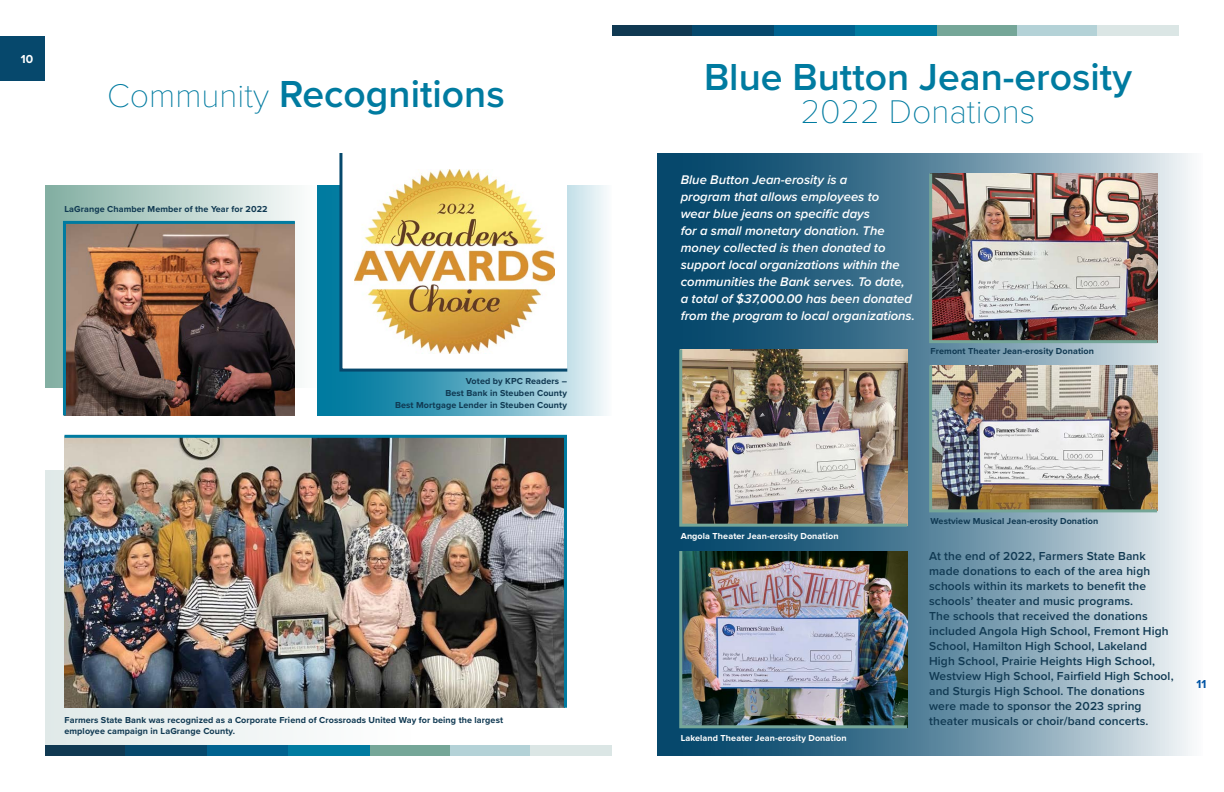
<style>
.page{position:relative;width:1224px;height:792px;background:#fff}
.page>*{position:absolute;margin:0;border:0;box-sizing:border-box;transform-origin:0 0}
.t1{font:600 39px "Proxima Nova";color:#007ba0}
.t2{font:100 34px "Proxima Nova T";color:#007ba0}
.t3{font:italic 600 13px/17px "Proxima Nova";color:#fff}
.t4{font:600 12px/15px "Proxima Nova";letter-spacing:.01em;color:#103952}
.t5{font:700 12px "Proxima Nova";color:#fff}
.t6{font:700 12px "Proxima Nova";color:#0054a4}
.t7{font:700 9px/12px "Proxima Nova";letter-spacing:.01em;color:#103952;text-align:right}
.t8{font:700 9px "Proxima Nova";letter-spacing:.01em;color:#fff}
.s1{font-family:"Proxima Nova T";font-weight:100;font-size:34px}
</style>
<div class="page">
<svg style="left:317px;top:185px;width:290px;height:230px;background:#73b6ca"></svg>
<div style="left:45px;top:471px;width:365px;height:285px;background:linear-gradient(to right,#e0e9e8,#fefefe)"></div>
<svg style="left:657px;top:153px;width:535px;height:603px;background:#6890a6"></svg>
<div style="left:45px;top:185px;width:272px;height:202px;background:linear-gradient(to right,#81aea1,#fdfdfd)"></div>
<div style="left:0;top:36px;width:45px;height:45px;background:#06486c"></div>
<svg style="left:338px;top:153px;width:232px;height:220px"></svg>
<img style="left:61px;top:434px;width:506px;height:277px">
<img style="left:61px;top:219px;width:237px;height:197px">
<img style="left:678px;top:548px;width:232px;height:182px">
<img style="left:678px;top:346px;width:232px;height:182px">
<img style="left:928px;top:362px;width:232px;height:152px">
<img style="left:928px;top:171px;width:232px;height:174px">
<div style="left:45px;top:745px;width:81px;height:11px;background:#103952"></div>
<div style="left:126px;top:745px;width:81px;height:11px;background:#06486c"></div>
<div style="left:207px;top:745px;width:81px;height:11px;background:#00628f"></div>
<div style="left:289px;top:745px;width:81px;height:11px;background:#007ba0"></div>
<div style="left:370px;top:745px;width:81px;height:11px;background:#75a698"></div>
<div style="left:450px;top:745px;width:82px;height:11px;background:#b4d2d7"></div>
<div style="left:531px;top:745px;width:81px;height:11px;background:#dbe6e5"></div>
<div style="left:612px;top:25px;width:81px;height:11px;background:#103952"></div>
<div style="left:693px;top:25px;width:81px;height:11px;background:#06486c"></div>
<div style="left:774px;top:25px;width:81px;height:11px;background:#00628f"></div>
<div style="left:856px;top:25px;width:81px;height:11px;background:#007ba0"></div>
<div style="left:937px;top:25px;width:81px;height:11px;background:#75a698"></div>
<div style="left:1017px;top:25px;width:82px;height:11px;background:#b4d2d7"></div>
<div style="left:1098px;top:25px;width:81px;height:11px;background:#dbe6e5"></div>
<p class="t5" style="left:21px;top:50px;width:14px">10</p>
<h1 class="t1" style="left:107px;top:65px;width:399px"><span class="s1">Community</span> Recognitions</h1>
<p class="t7" style="left:64px;top:203px;width:205px">LaGrange Chamber Member of the Year for 2022</p>
<p class="t7" style="left:395px;top:375px;width:173px">Voted by KPC Readers –<br>Best Bank in Steuben County<br>Best Mortgage Lender in Steuben County</p>
<p class="t7" style="left:64px;top:713px;width:440px;text-align:left">Farmers State Bank was recognized as a Corporate Friend of Crossroads United Way for being the largest employee campaign in LaGrange County.</p>
<h1 class="t1" style="left:704px;top:48px;width:429px">Blue Button Jean-erosity</h1>
<h2 class="t2" style="left:801px;top:86px;width:236px">2022 Donations</h2>
<p class="t3" style="left:681px;top:171px;width:236px">Blue Button Jean-erosity is a<br>program that allows employees to<br>wear blue jeans on specific days<br>for a small monetary donation. The money collected is then donated to support local organizations within the communities the Bank serves. To date, a total of $37,000.00 has been donated from the program to local organizations.</p>
<p class="t7" style="left:931px;top:345px;width:165px">Fremont Theater Jean-erosity Donation</p>
<p class="t8" style="left:681px;top:529px;width:159px">Angola Theater Jean-erosity Donation</p>
<p class="t8" style="left:681px;top:731px;width:167px">Lakeland Theater Jean-erosity Donation</p>
<p class="t7" style="left:931px;top:515px;width:169px">Westview Musical Jean-erosity Donation</p>
<p class="t4" style="left:929px;top:548px;width:246px">At the end of 2022, Farmers State Bank made donations to each of the area high schools within its markets to benefit the schools’ theater and music programs.<br>The schools that received the donations included Angola High School, Fremont High School, Hamilton High School, Lakeland High School, Prairie Heights High School, Westview High School, Fairfield High School, and Sturgis High School. The donations were made to sponsor the 2023 spring theater musicals or choir/band concerts.</p>
<p class="t6" style="left:1197px;top:675px;width:11px">11</p>
</div>
